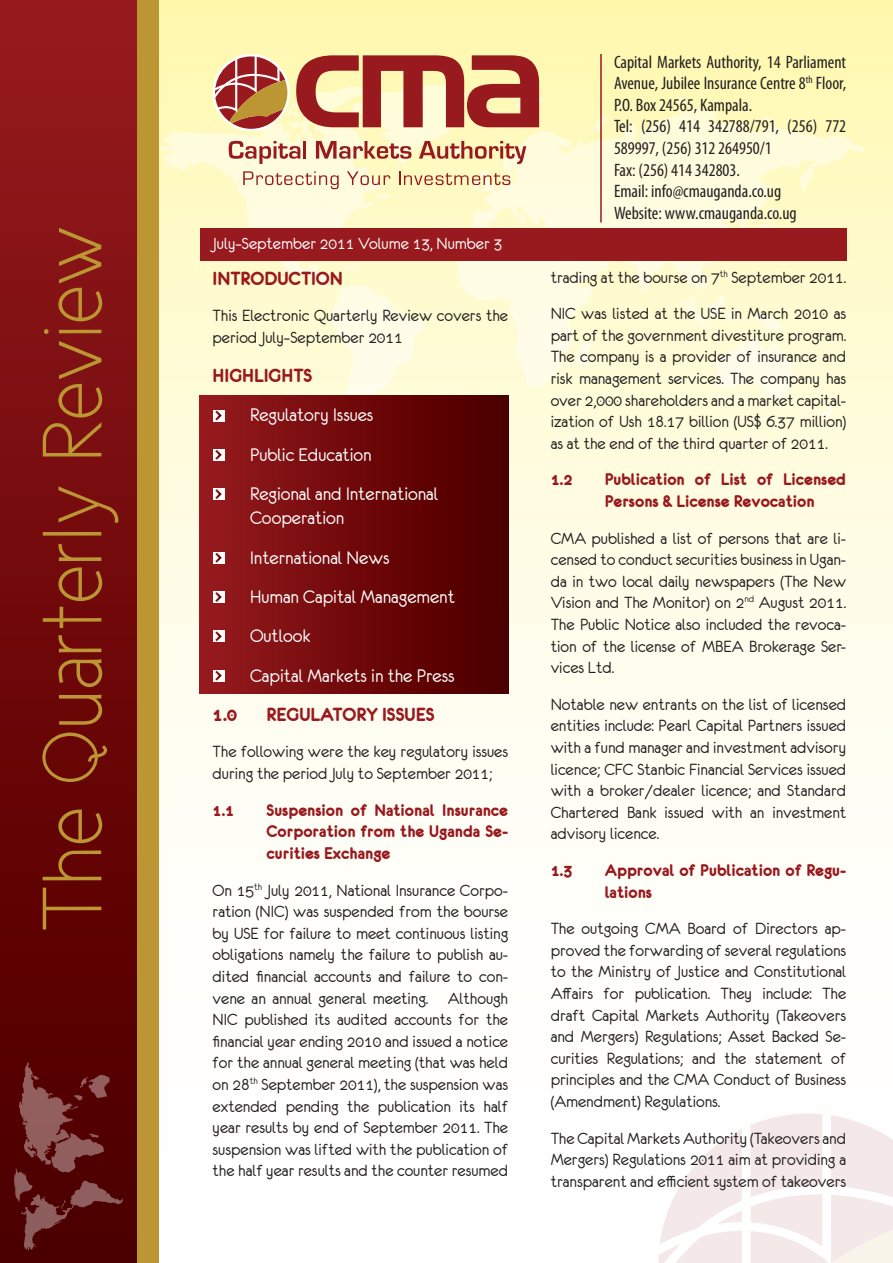
<style>
.page{position:relative;width:893px;height:1263px;background:#fff}
.page>*{position:absolute;margin:0;border:0;box-sizing:border-box;transform-origin:0 0}
.t1{font:20.25px/24.3px "Eurofurenceregular";color:#fff}
.t2{font:20.25px "Eurofurencebold";color:#981a1e}
.t3{font:18px/21.6px "Eurofurenceregular";color:#231f20;text-align:justify}
.t4{font:condensed 18px/21.6px "Myriad Pro";color:#231f20;text-align:justify}
.List_Paragraph{font:18px/21.6px "Eurofurencebold";color:#981a1e}
.t5{font:18px "Eurofurenceregular";color:#fff}
</style>
<div class="page">
<div style="left:148px;top:0;width:745px;height:1263px;background:linear-gradient(to bottom,#fff9ba,#fff)"></div>
<svg style="left:648px;top:1103px;width:245px;height:160px"></svg>
<svg style="left:678px;top:95px;width:9px;height:8px"></svg>
<svg style="left:822px;top:407px;width:13px;height:12px"></svg>
<svg style="left:613px;top:109px;width:253px;height:278px;background:#fef9d1"></svg>
<svg style="left:763px;top:115px;width:11px;height:9px"></svg>
<svg style="left:683px;top:296px;width:52px;height:31px;background:#fffbd7"></svg>
<svg style="left:713px;top:337px;width:81px;height:61px;background:#fffce2"></svg>
<div style="left:200px;top:395px;width:308px;height:298px;background:linear-gradient(to right,#971b1e,#4a0000)"></div>
<div style="left:213px;top:449px;width:11px;height:12px;background:#fff"></div>
<svg style="left:215px;top:450px;width:7px;height:10px"></svg>
<div style="left:213px;top:488px;width:11px;height:12px;background:#fff"></div>
<svg style="left:215px;top:489px;width:7px;height:10px"></svg>
<div style="left:213px;top:552px;width:11px;height:12px;background:#fff"></div>
<svg style="left:215px;top:553px;width:7px;height:10px"></svg>
<div style="left:213px;top:591px;width:11px;height:12px;background:#fff"></div>
<svg style="left:215px;top:592px;width:7px;height:10px"></svg>
<div style="left:213px;top:630px;width:11px;height:12px;background:#fff"></div>
<svg style="left:215px;top:631px;width:7px;height:10px"></svg>
<div style="left:213px;top:670px;width:11px;height:11px;background:#fff"></div>
<svg style="left:215px;top:671px;width:7px;height:10px"></svg>
<hr style="left:600px;top:54px;width:2px;height:168px;background:#981a1e">
<div style="left:200px;top:228px;width:646px;height:32px;background:#981a1e"></div>
<div style="left:0;top:0;width:137px;height:1263px;background:linear-gradient(to bottom,#97191d,#4a0000)"></div>
<div style="left:137px;top:0;width:22px;height:1263px;background:#bb9632"></div>
<svg style="left:42px;top:228px;width:76px;height:701px;background:#7b1b10"></svg>
<svg style="left:159px;top:55px;width:454px;height:385px;background:#e1c1a3"></svg>
<svg style="left:14px;top:1062px;width:109px;height:189px;background:#621b1b"></svg>
<p class="t5" style="left:213px;top:234px;width:291px">July–September 2011 Volume 13, Number 3</p>
<p class="t2" style="left:213px;top:268px;width:132px">INTRODUCTION</p>
<p class="t3" style="left:213px;top:305px;width:297px">This Electronic Quarterly Review covers the period July–September 2011</p>
<p class="t2" style="left:213px;top:365px;width:101px">HIGHLIGHTS</p>
<p class="t1" style="left:250px;top:403px;width:125px">Regulatory Issues</p>
<p class="t1" style="left:250px;top:442px;width:123px">Public Education</p>
<p class="t1" style="left:250px;top:482px;width:190px">Regional and International<br>Cooperation</p>
<p class="t1" style="left:250px;top:545px;width:141px">International News</p>
<p class="t1" style="left:250px;top:584px;width:206px">Human Capital Management</p>
<p class="t1" style="left:250px;top:624px;width:62px">Outlook</p>
<p class="t1" style="left:250px;top:663px;width:206px">Capital Markets in the Press</p>
<p class="t2" style="left:213px;top:704px;width:26px">1.0</p>
<p class="t2" style="left:267px;top:704px;width:169px">REGULATORY ISSUES</p>
<p class="t3" style="left:213px;top:741px;width:297px">The following were the key regulatory issues during the period July to September 2011;</p>
<p class="List_Paragraph" style="left:213px;top:799px;width:23px">1.1</p>
<p class="List_Paragraph" style="left:267px;top:799px;width:243px;text-align:justify">Suspension of National Insurance Corporation from the Uganda Se&shy;curities Exchange</p>
<p class="t3" style="left:213px;top:879px;width:297px">On 15<sup>th</sup> July 2011, National Insurance Corpo&shy;ration (NIC) was suspended from the bourse by USE for failure to meet continuous listing obligations namely the failure to publish au&shy;dited financial accounts and failure to con&shy;vene an annual general meeting. Although NIC published its audited accounts for the financial year ending 2010 and issued a notice for the annual general meeting (that was held on 28<sup>th</sup> September 2011), the suspension was extended pending the publication its half year results by end of September 2011. The suspension was lifted with the publication of the half year results and the counter resumed</p>
<p class="t4" style="left:614px;top:51px;width:234px">Capital Markets Authority, 14 Parliament Avenue, Jubilee Insurance Centre 8<sup>th</sup> Floor, P.O. Box 24565, Kampala.</p>
<p class="t4" style="left:614px;top:115px;width:234px">Tel: (256) 414 342788/791, (256) 772<br>589997, (256) 312 264950/1</p>
<p class="t4" style="left:614px;top:159px;width:127px">Fax: (256) 414 342803.</p>
<p class="t4" style="left:614px;top:180px;width:169px">Email: info@cmauganda.co.ug</p>
<p class="t4" style="left:614px;top:202px;width:184px">Website: www.cmauganda.co.ug</p>
<p class="t3" style="left:551px;top:266px;width:297px">trading at the bourse on 7<sup>th</sup> September 2011.</p>
<p class="t3" style="left:551px;top:303px;width:297px">NIC was listed at the USE in March 2010 as part of the government divestiture program.<br>The company is a provider of insurance and risk management services. The company has over 2,000 shareholders and a market capital&shy;ization of Ush 18.17 billion (US$ 6.37 million) as at the end of the third quarter of 2011.</p>
<p class="List_Paragraph" style="left:551px;top:469px;width:23px">1.2</p>
<p class="List_Paragraph" style="left:605px;top:469px;width:243px">Publication of List of Licensed<br>Persons &amp; License Revocation</p>
<p class="t3" style="left:551px;top:527px;width:297px">CMA published a list of persons that are li&shy;censed to conduct securities business in Ugan&shy;da in two local daily newspapers (The New Vision and The Monitor) on 2<sup>nd</sup> August 2011.<br>The Public Notice also included the revoca&shy;tion of the license of MBEA Brokerage Ser&shy;vices Ltd.</p>
<p class="t3" style="left:551px;top:693px;width:297px">Notable new entrants on the list of licensed entities include: Pearl Capital Partners issued with a fund manager and investment advisory licence; CFC Stanbic Financial Services issued with a broker/dealer licence; and Standard Chartered Bank issued with an investment advisory licence.</p>
<p class="List_Paragraph" style="left:551px;top:859px;width:23px">1.3</p>
<p class="List_Paragraph" style="left:605px;top:859px;width:243px">Approval of Publication of Regu&shy;lations</p>
<p class="t3" style="left:551px;top:918px;width:297px">The outgoing CMA Board of Directors ap&shy;proved the forwarding of several regulations to the Ministry of Justice and Constitutional Affairs for publication. They include: The draft Capital Markets Authority (Takeovers and Mergers) Regulations; Asset Backed Se&shy;curities Regulations; and the statement of principles and the CMA Conduct of Business (Amendment) Regulations.</p>
<p class="t3" style="left:551px;top:1127px;width:297px">The Capital Markets Authority (Takeovers and Mergers) Regulations 2011 aim at providing a transparent and efficient system of takeovers</p>
</div>
